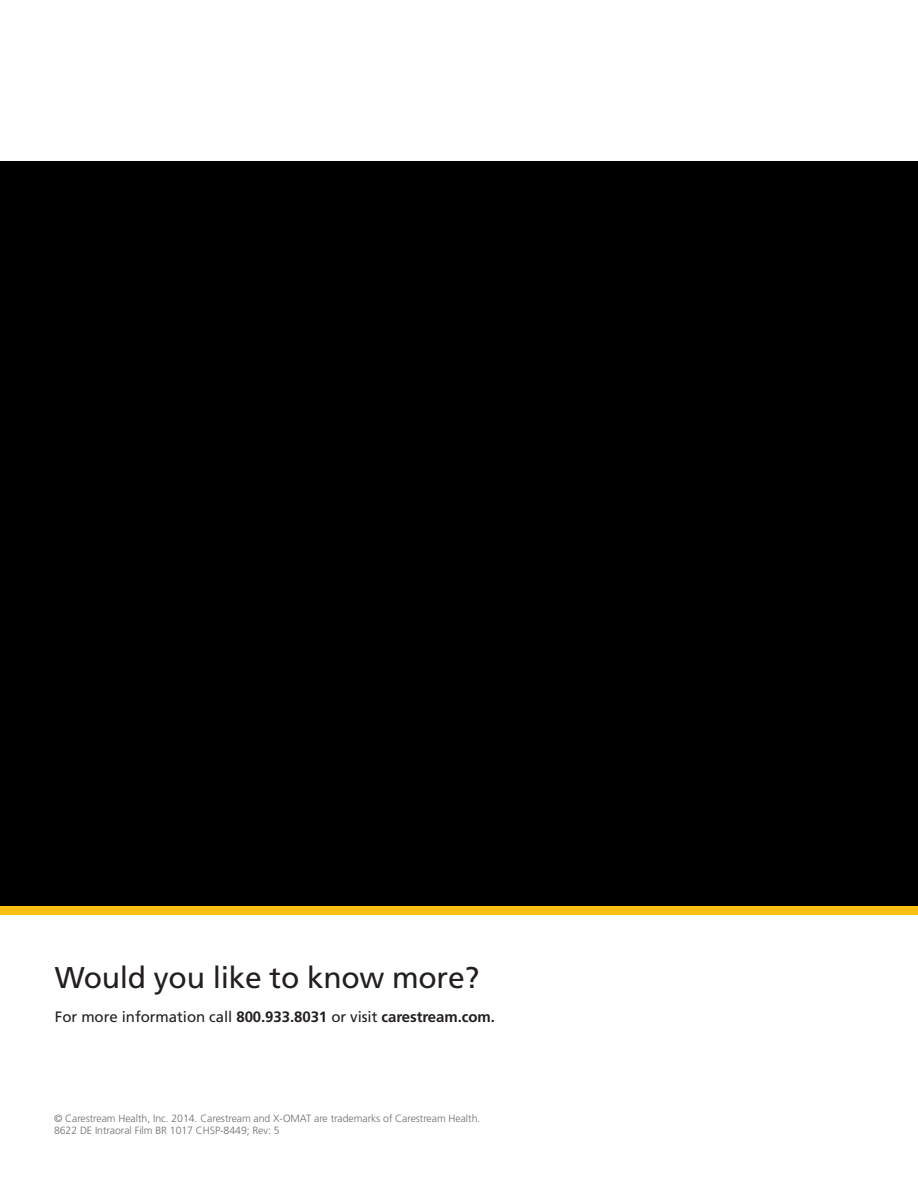
<style>
.page{position:relative;width:918px;height:1188px;background:#fff}
.page>*{position:absolute;margin:0;border:0;box-sizing:border-box;transform-origin:0 0}
.t1{font:30px "Frutiger LT Std";letter-spacing:-.01em;color:#231f20}
.t2{font:15px "Frutiger LT Std";letter-spacing:-.005em;color:#231f20}
.t3{font:300 10.5px/12px "Frutiger LT Std";letter-spacing:-.005em;color:#6c6d70}
.s1{font-weight:700}
</style>
<div class="page">
<div style="left:0;top:162px;width:918px;height:746px;background:#000"></div>
<div style="left:0;top:906px;width:918px;height:8px;background:#fdc011"></div>
<p class="t1" style="left:55px;top:960px;width:426px">Would you like to know more?</p>
<p class="t2" style="left:55px;top:1008px;width:441px">For more information call <span class="s1">800.933.8031</span> or visit <span class="s1">carestream.com.</span></p>
<p class="t3" style="left:54px;top:1113px;width:428px">© Carestream Health, Inc. 2014. Carestream and X-OMAT are trademarks of Carestream Health.<br>8622 DE Intraoral Film BR 1017 CHSP-8449; Rev: 5</p>
</div>
